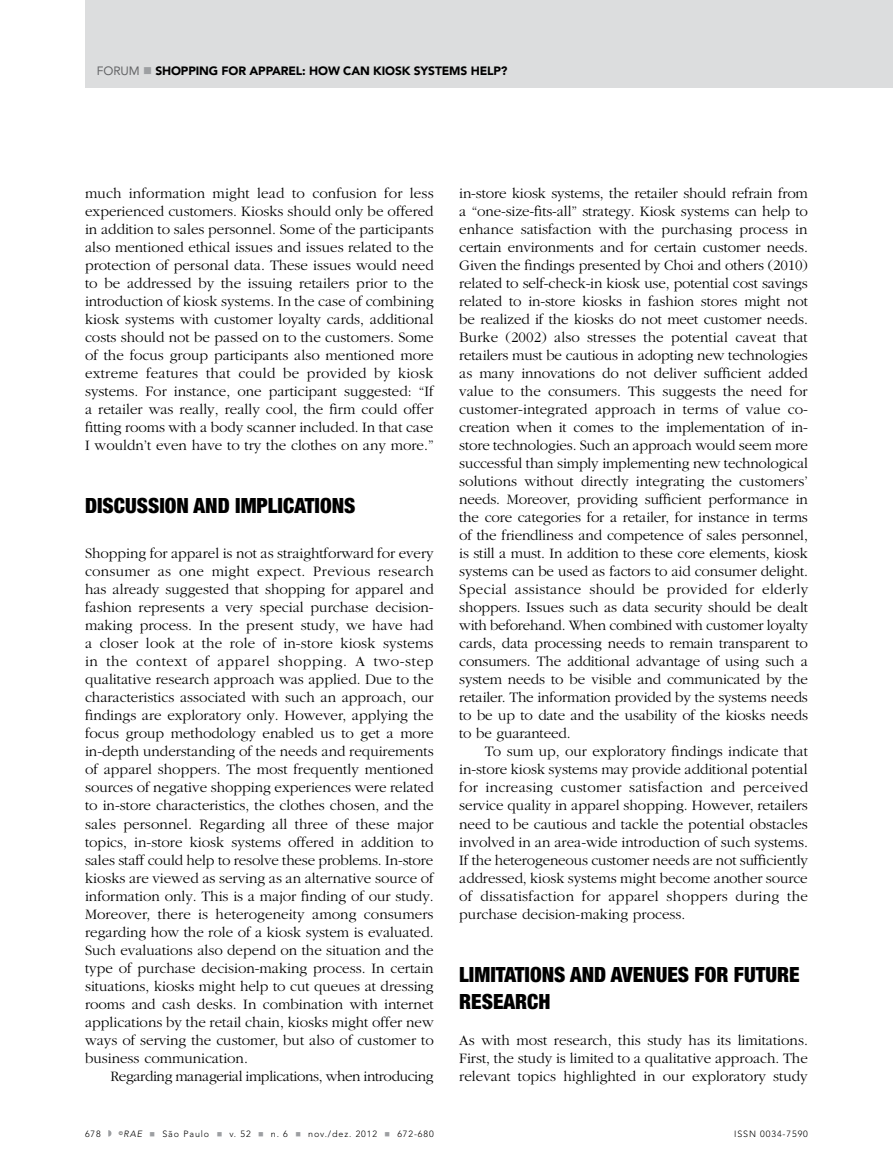
<style>
.page{position:relative;width:893px;height:1170px;background:#fff}
.page>*{position:absolute;margin:0;border:0;box-sizing:border-box;transform-origin:0 0}
.t1{font:900 condensed 21px/27px "Helvetica Neue LT Std";color:#000}
.t2{font:300 15px/18px "Garamond";color:#000;text-align:justify}
.t3{font:300 15px "Garamond";letter-spacing:-.025em;color:#000}
.t4{font:900 12px "Avenir LT Std";letter-spacing:-.01em;color:#000}
.t5{font:300 9px "Avenir LT Std";letter-spacing:.1em;color:#000}
.s1{font-weight:400;color:#636466}
.s2{color:#9d9fa2}
.s3{font-style:italic}
</style>
<div class="page">
<div style="left:85px;top:0;width:808px;height:87px;background:#dcddde"></div>
<svg style="left:108px;top:1130px;width:3px;height:6px"></svg>
<p class="t4" style="left:97px;top:64px;width:412px"><span class="s1">FORUM</span> <span class="s2">■</span> SHOPPING FOR APPAREL: HOW CAN KIOSK SYSTEMS HELP?</p>
<p class="t2" style="left:85px;top:185px;width:350px">much information might lead to confusion for less experienced customers. Kiosks should only be offered in addition to sales personnel. Some of the participants also mentioned ethical issues and issues related to the protection of personal data. These issues would need to be addressed by the issuing retailers prior to the introduction of kiosk systems. In the case of combining kiosk systems with customer loyalty cards, additional costs should not be passed on to the customers. Some of the focus group participants also mentioned more extreme features that could be provided by kiosk systems. For instance, one participant suggested: “If a retailer was really, really cool, the firm could offer fitting rooms with a body scanner included. In that case I wouldn’t even have to try the clothes on any more.”</p>
<h1 class="t1" style="left:85px;top:492px;width:272px">DISCUSSION AND IMPLICATIONS</h1>
<p class="t2" style="left:85px;top:545px;width:350px">Shopping for apparel is not as straightforward for every consumer as one might expect. Previous research has already suggested that shopping for apparel and fashion represents a very special purchase decision&shy;making process. In the present study, we have had a closer look at the role of in-store kiosk systems in the context of apparel shopping. A two-step qualitative research approach was applied. Due to the characteristics associated with such an approach, our findings are exploratory only. However, applying the focus group methodology enabled us to get a more in-depth understanding of the needs and requirements of apparel shoppers. The most frequently mentioned sources of negative shopping experiences were related to in-store characteristics, the clothes chosen, and the sales personnel. Regarding all three of these major topics, in-store kiosk systems offered in addition to sales staff could help to resolve these problems. In-store kiosks are viewed as serving as an alternative source of information only. This is a major finding of our study.<br>Moreover, there is heterogeneity among consumers regarding how the role of a kiosk system is evaluated.<br>Such evaluations also depend on the situation and the type of purchase decision-making process. In certain situations, kiosks might help to cut queues at dressing rooms and cash desks. In combination with internet applications by the retail chain, kiosks might offer new ways of serving the customer, but also of customer to business communication.</p>
<p class="t3" style="left:111px;top:1067px;width:325px">Regarding managerial implications, when introducing</p>
<p class="t2" style="left:459px;top:185px;width:350px">in-store kiosk systems, the retailer should refrain from a “one-size-fits-all” strategy. Kiosk systems can help to enhance satisfaction with the purchasing process in certain environments and for certain customer needs.<br>Given the findings presented by Choi and others (2010) related to self-check-in kiosk use, potential cost savings related to in-store kiosks in fashion stores might not be realized if the kiosks do not meet customer needs.<br>Burke (2002) also stresses the potential caveat that retailers must be cautious in adopting new technologies as many innovations do not deliver sufficient added value to the consumers. This suggests the need for customer-integrated approach in terms of value co&shy;creation when it comes to the implementation of in&shy;store technologies. Such an approach would seem more successful than simply implementing new technological solutions without directly integrating the customers’ needs. Moreover, providing sufficient performance in the core categories for a retailer, for instance in terms of the friendliness and competence of sales personnel, is still a must. In addition to these core elements, kiosk systems can be used as factors to aid consumer delight.<br>Special assistance should be provided for elderly shoppers. Issues such as data security should be dealt with beforehand. When combined with customer loyalty cards, data processing needs to remain transparent to consumers. The additional advantage of using such a system needs to be visible and communicated by the retailer. The information provided by the systems needs to be up to date and the usability of the kiosks needs to be guaranteed.</p>
<p class="t2" style="left:459px;top:743px;width:350px;text-indent:26px">To sum up, our exploratory findings indicate that in-store kiosk systems may provide additional potential for increasing customer satisfaction and perceived service quality in apparel shopping. However, retailers need to be cautious and tackle the potential obstacles involved in an area-wide introduction of such systems.<br>If the heterogeneous customer needs are not sufficiently addressed, kiosk systems might become another source of dissatisfaction for apparel shoppers during the purchase decision-making process.</p>
<h1 class="t1" style="left:459px;top:960px;width:342px">LIMITATIONS AND AVENUES FOR FUTURE<br>RESEARCH</h1>
<p class="t2" style="left:459px;top:1031px;width:350px">As with most research, this study has its limitations.<br>First, the study is limited to a qualitative approach. The relevant topics highlighted in our exploratory study</p>
<p class="t5" style="left:85px;top:1128px;width:17px">678</p>
<p class="t5" style="left:119px;top:1128px;width:316px"><sup>©</sup><span class="s3">RAE</span> <span class="s2">■</span> São Paulo <span class="s2">■</span> v. 52 <span class="s2">■</span> n. 6 <span class="s2">■</span> nov./dez. 2012 <span class="s2">■</span> 672-680</p>
<p class="t5" style="left:734px;top:1128px;width:75px">ISSN 0034-7590</p>
</div>
